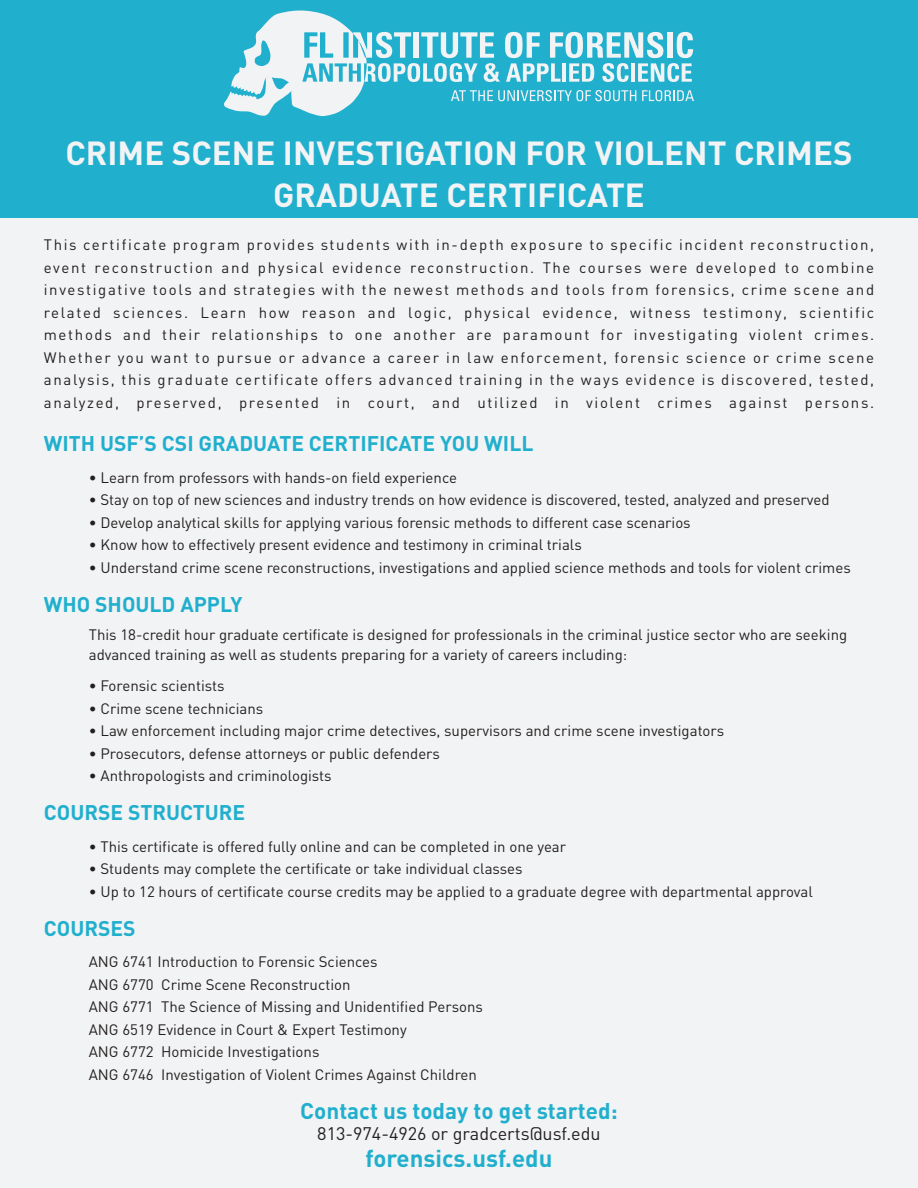
<style>
.page{position:relative;width:918px;height:1188px;background:#f2f3f4}
.page>*{position:absolute;margin:0;border:0;box-sizing:border-box;transform-origin:0 0}
.t1{font:700 33px/42px "DIN";color:#f2f3f4;text-align:center}
.t2{font:700 24px "DIN";color:#21afce}
.t3{font:700 22.5px "DIN";color:#21afce}
.t4{font:700 21px "DIN";color:#21afce}
.t5{font:18px "DIN";color:#231f20}
.t6{font:15px/22.5px "DIN";color:#231f20}
</style>
<div class="page">
<div style="left:0;top:0;width:918px;height:217px;background:#21afce"></div>
<svg style="left:224px;top:10px;width:470px;height:106px"></svg>
<h1 class="t1" style="left:65px;top:131px;width:789px">CRIME SCENE INVESTIGATION FOR VIOLENT CRIMES<br>GRADUATE CERTIFICATE</h1>
<p class="t6" style="left:44px;top:233px;width:832px;text-align:justify">This certificate program provides students with in-depth exposure to specific incident reconstruction, event reconstruction and physical evidence reconstruction. The courses were developed to combine investigative tools and strategies with the newest methods and tools from forensics, crime scene and related sciences. Learn how reason and logic, physical evidence, witness testimony, scientific methods and their relationships to one another are paramount for investigating violent crimes.<br>Whether you want to pursue or advance a career in law enforcement, forensic science or crime scene analysis, this graduate certificate offers advanced training in the ways evidence is discovered, tested, analyzed, preserved, presented in court, and utilized in violent crimes against persons.</p>
<h3 class="t4" style="left:44px;top:430px;width:491px">WITH USF’S CSI GRADUATE CERTIFICATE YOU WILL</h3>
<p class="t6" style="left:89px;top:466px;width:370px">• Learn from professors with hands-on field experience</p>
<p class="t6" style="left:89px;top:488px;width:742px">• Stay on top of new sciences and industry trends on how evidence is discovered, tested, analyzed and preserved</p>
<p class="t6" style="left:89px;top:511px;width:603px">• Develop analytical skills for applying various forensic methods to different case scenarios</p>
<p class="t6" style="left:89px;top:533px;width:495px">• Know how to effectively present evidence and testimony in criminal trials</p>
<p class="t6" style="left:89px;top:556px;width:763px">• Understand crime scene reconstructions, investigations and applied science methods and tools for violent crimes</p>
<h3 class="t4" style="left:44px;top:590px;width:200px">WHO SHOULD APPLY</h3>
<p class="t6" style="left:89px;top:625px;width:760px;line-height:19.5px">This 18-credit hour graduate certificate is designed for professionals in the criminal justice sector who are seeking advanced training as well as students preparing for a variety of careers including:</p>
<p class="t6" style="left:89px;top:674px;width:137px">• Forensic scientists</p>
<p class="t6" style="left:89px;top:697px;width:176px">• Crime scene technicians</p>
<p class="t6" style="left:89px;top:719px;width:637px">• Law enforcement including major crime detectives, supervisors and crime scene investigators</p>
<p class="t6" style="left:89px;top:742px;width:353px">• Prosecutors, defense attorneys or public defenders</p>
<p class="t6" style="left:89px;top:764px;width:244px">• Anthropologists and criminologists</p>
<h3 class="t4" style="left:44px;top:799px;width:203px">COURSE STRUCTURE</h3>
<p class="t6" style="left:89px;top:835px;width:479px">• This certificate is offered fully online and can be completed in one year</p>
<p class="t6" style="left:89px;top:857px;width:435px">• Students may complete the certificate or take individual classes</p>
<p class="t6" style="left:89px;top:880px;width:726px">• Up to 12 hours of certificate course credits may be applied to a graduate degree with departmental approval</p>
<h3 class="t4" style="left:44px;top:914px;width:93px">COURSES</h3>
<p class="t6" style="left:89px;top:950px;width:396px">ANG 6741 Introduction to Forensic Sciences<br>ANG 6770 Crime Scene Reconstruction<br>ANG 6771 The Science of Missing and Unidentified Persons ANG 6519 Evidence in Court &amp; Expert Testimony<br>ANG 6772 Homicide Investigations<br>ANG 6746 Investigation of Violent Crimes Against Children</p>
<h3 class="t3" style="left:300px;top:1096px;width:319px">Contact us today to get started:</h3>
<p class="t5" style="left:317px;top:1122px;width:285px">813-974-4926 or gradcerts@usf.edu</p>
<h2 class="t2" style="left:366px;top:1142px;width:188px">forensics.usf.edu</h2>
</div>
